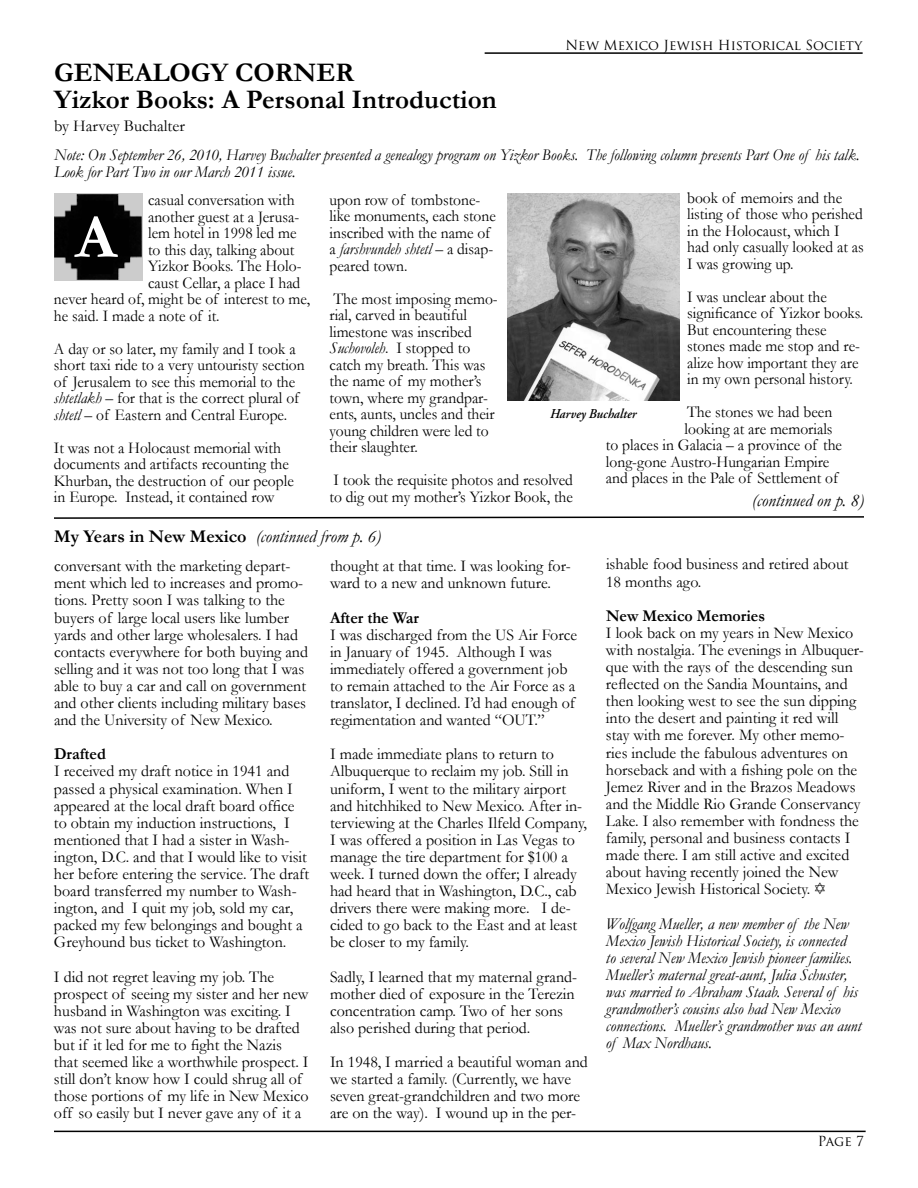
<style>
.page{position:relative;width:918px;height:1188px;background:#fff}
.page>*{position:absolute;margin:0;border:0;box-sizing:border-box;transform-origin:0 0}
.t1{font:700 63px "Garamond";color:#fff}
.t2{font:700 27px/27px "Garamond";color:#000}
.t3{font:700 18px "Garamond";color:#000}
.t4{font:italic 18px "Garamond";color:#000}
.t5{font:16.5px/17.1px "Garamond";color:#000}
.t6{font:16.5px/16.5px "Garamond";color:#000;scale:.94 1}
.t7{font:italic 16.5px/17.1px "Garamond";color:#000}
.t8{font:italic 16.5px/16.5px "Garamond";color:#000;scale:.96 1}
.t9{font:700 16.5px "Garamond";color:#000}
.t10{font:13.5px "Trajan Pro";color:#000}
.t11{font:italic 600 13.5px "Adobe Garamond Pro";color:#000;scale:.94 1}
.s1{font-style:italic}
.s2{font-weight:400;font-style:italic}
</style>
<div class="page">
<hr style="left:54px;top:1131px;width:812px;height:1px;background:#000">
<hr style="left:485px;top:52px;width:378px;height:2px;background:#000">
<img style="left:54px;top:193px;width:89px;height:88px">
<img style="left:508px;top:193px;width:172px;height:207px">
<svg style="left:54px;top:516px;width:810px;height:3px"></svg>
<h2 class="t2" style="left:54px;top:59px;width:444px">GENEALOGY CORNER<br>Yizkor Books: A Personal Introduction</h2>
<p class="t10" style="left:565px;top:36px;width:298px">New Mexico Jewish Historical Society</p>
<p class="t5" style="left:54px;top:117px;width:132px">by Harvey Buchalter</p>
<p class="t8" style="left:54px;top:146px;width:841px">Note: On September 26, 2010, Harvey Buchalter presented a genealogy program on Yizkor Books. The following column presents Part One of his talk.<br>Look for Part Two in our March 2011 issue.</p>
<p class="t6" style="left:148px;top:192px;width:157px">casual conversation with</p>
<p class="t6" style="left:148px;top:208px;width:162px">another guest at a Jerusa-</p>
<p class="t6" style="left:148px;top:225px;width:159px">lem hotel in 1998 led me</p>
<p class="t6" style="left:148px;top:241px;width:157px">to this day, talking about</p>
<p class="t6" style="left:148px;top:258px;width:165px">Yizkor Books. The Holo-</p>
<p class="t6" style="left:148px;top:274px;width:163px">caust Cellar, a place I had</p>
<p class="t6" style="left:54px;top:291px;width:274px">never heard of, might be of interest to me,</p>
<p class="t6" style="left:54px;top:307px;width:178px">he said. I made a note of it.</p>
<p class="t6" style="left:54px;top:340px;width:268px">A day or so later, my family and I took a short taxi ride to a very untouristy section of Jerusalem to see this memorial to the <span class="s1">shtetlakh</span> – for that is the correct plural of <span class="s1">shtetl</span> – of Eastern and Central Europe.</p>
<p class="t6" style="left:54px;top:439px;width:257px">It was not a Holocaust memorial with documents and artifacts recounting the Khurban, the destruction of our people in Europe. Instead, it contained row</p>
<h1 class="t1" style="left:75px;top:200px;width:43px">A</h1>
<p class="t6" style="left:687px;top:189px;width:189px">book of memoirs and the listing of those who perished in the Holocaust, which I had only casually looked at as<br>I was growing up.</p>
<p class="t6" style="left:687px;top:288px;width:189px">I was unclear about the significance of Yizkor books.<br>But encountering these stones made me stop and re&shy;alize how important they are in my own personal history.</p>
<p class="t6" style="left:687px;top:404px;width:156px">The stones we had been</p>
<p class="t6" style="left:685px;top:420px;width:159px">looking at are memorials</p>
<p class="t6" style="left:606px;top:437px;width:253px">to places in Galacia – a province of the</p>
<p class="t6" style="left:606px;top:453px;width:239px">long-gone Austro-Hungarian Empire</p>
<p class="t6" style="left:606px;top:470px;width:248px">and places in the Pale of Settlement of</p>
<p class="t4" style="left:752px;top:490px;width:114px">(continued on p. 8)</p>
<p class="t6" style="left:330px;top:191px;width:178px">upon row of tombstone&shy;like monuments, each stone inscribed with the name of a <span class="s1">farshvundeh shtetl</span> – a disap&shy;peared town.</p>
<p class="t6" style="left:330px;top:290px;width:180px">The most imposing memo&shy;rial, carved in beautiful limestone was inscribed<br><span class="s1">Suchovoleh</span>. I stopped to catch my breath. This was the name of my mother’s town, where my grandpar&shy;ents, aunts, uncles and their young children were led to their slaughter.</p>
<p class="t6" style="left:330px;top:472px;width:261px">I took the requisite photos and resolved to dig out my mother’s Yizkor Book, the</p>
<p class="t11" style="left:550px;top:406px;width:93px">Harvey Buchalter</p>
<p class="t3" style="left:54px;top:526px;width:328px">My Years in New Mexico <span class="s2">(continued from p. 6)</span></p>
<p class="t5" style="left:330px;top:557px;width:242px">thought at that time. I was looking for&shy;ward to a new and unknown future.</p>
<p class="t9" style="left:330px;top:607px;width:91px">After the War</p>
<p class="t5" style="left:330px;top:626px;width:249px">I was discharged from the US Air Force in January of 1945. Although I was immediately offered a government job to remain attached to the Air Force as a translator, I declined. I’d had enough of regimentation and wanted “OUT.”</p>
<p class="t5" style="left:330px;top:745px;width:259px">I made immediate plans to return to Albuquerque to reclaim my job. Still in uniform, I went to the military airport and hitchhiked to New Mexico. After in&shy;terviewing at the Charles Ilfeld Company, I was offered a position in Las Vegas to manage the tire department for $100 a week. I turned down the offer; I already had heard that in Washington, D.C., cab drivers there were making more. I de&shy;cided to go back to the East and at least be closer to my family.</p>
<p class="t5" style="left:330px;top:968px;width:249px">Sadly, I learned that my maternal grand&shy;mother died of exposure in the Terezin concentration camp. Two of her sons also perished during that period.</p>
<p class="t5" style="left:330px;top:1053px;width:259px">In 1948, I married a beautiful woman and we started a family. (Currently, we have seven great-grandchildren and two more are on the way). I wound up in the per-</p>
<p class="t5" style="left:54px;top:557px;width:256px">conversant with the marketing depart&shy;ment which led to increases and promo&shy;tions. Pretty soon I was talking to the buyers of large local users like lumber yards and other large wholesalers. I had contacts everywhere for both buying and selling and it was not too long that I was able to buy a car and call on government and other clients including military bases and the University of New Mexico.</p>
<p class="t9" style="left:54px;top:744px;width:53px">Drafted</p>
<p class="t5" style="left:54px;top:763px;width:257px">I received my draft notice in 1941 and passed a physical examination. When I appeared at the local draft board office to obtain my induction instructions, I mentioned that I had a sister in Wash&shy;ington, D.C. and that I would like to visit her before entering the service. The draft board transferred my number to Wash&shy;ington, and I quit my job, sold my car, packed my few belongings and bought a Greyhound bus ticket to Washington.</p>
<p class="t5" style="left:54px;top:968px;width:256px">I did not regret leaving my job. The prospect of seeing my sister and her new husband in Washington was exciting. I was not sure about having to be drafted but if it led for me to fight the Nazis that seemed like a worthwhile prospect. I still don’t know how I could shrug all of those portions of my life in New Mexico off so easily but I never gave any of it a</p>
<p class="t5" style="left:606px;top:556px;width:244px">ishable food business and retired about<br>18 months ago.</p>
<p class="t9" style="left:606px;top:606px;width:161px">New Mexico Memories</p>
<p class="t5" style="left:606px;top:624px;width:260px">I look back on my years in New Mexico with nostalgia. The evenings in Albuquer&shy;que with the rays of the descending sun reflected on the Sandia Mountains, and then looking west to see the sun dipping into the desert and painting it red will stay with me forever. My other memo&shy;ries include the fabulous adventures on horseback and with a fishing pole on the Jemez River and in the Brazos Meadows and the Middle Rio Grande Conservancy Lake. I also remember with fondness the family, personal and business contacts I made there. I am still active and excited about having recently joined the New Mexico Jewish Historical Society.</p>
<p class="t7" style="left:606px;top:915px;width:257px">Wolfgang Mueller, a new member of the New Mexico Jewish Historical Society, is connected<br>to several New Mexico Jewish pioneer families.<br>Mueller’s maternal great-aunt, Julia Schuster, was married to Abraham Staab. Several of his grandmother’s cousins also had New Mexico connections. Mueller’s grandmother was an aunt of Max Nordhaus.</p>
<p class="t10" style="left:818px;top:1133px;width:48px">Page 7</p>
</div>
